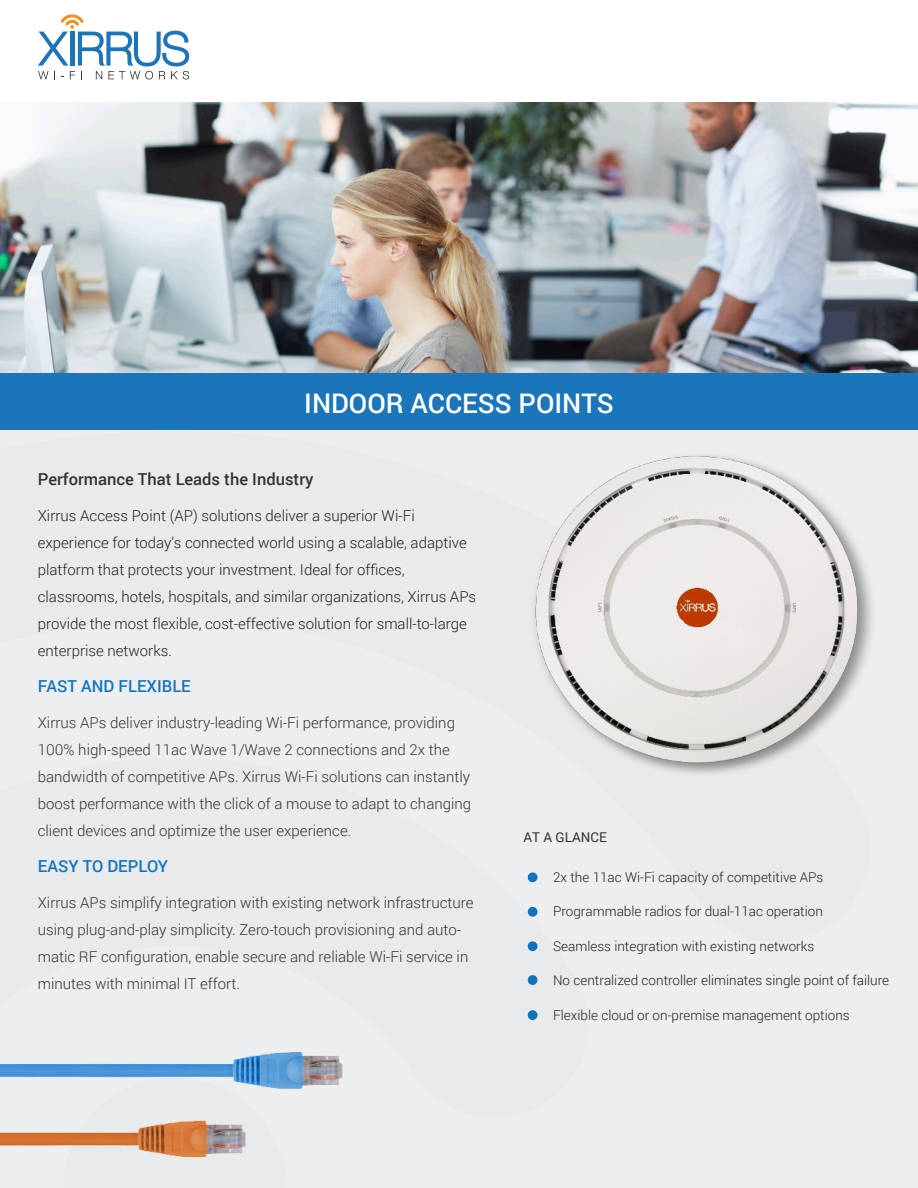
<style>
.page{position:relative;width:918px;height:1188px;background:#fff}
.page>*{position:absolute;margin:0;border:0;box-sizing:border-box;transform-origin:0 0}
.t1{font:500 27px "Roboto";color:#fff}
.t2{font:500 16.5px "Roboto";color:#323332}
.t3{font:500 16.5px "Roboto";color:#1074bc}
.t4{font:300 15px/27px "Roboto";color:#323332}
.t5{font:300 15px/27px "Roboto";color:#231f20}
.t6{font:300 13.5px "Roboto";color:#231f20}
.t7{font:13.5px "Roboto";color:#323332}
</style>
<div class="page">
<div style="left:0;top:372px;width:918px;height:59px;background:#1b75bb"></div>
<svg style="left:38px;top:14px;width:151px;height:65px"></svg>
<div style="left:0;top:430px;width:918px;height:758px;background:#edeeef"></div>
<img style="left:1px;top:102px;width:917px;height:270px">
<div style="left:528px;top:872px;width:10px;height:10px;background:#1074bc;border-radius:50%"></div>
<div style="left:528px;top:907px;width:10px;height:10px;background:#1074bc;border-radius:50%"></div>
<div style="left:528px;top:941px;width:10px;height:10px;background:#1074bc;border-radius:50%"></div>
<div style="left:528px;top:975px;width:10px;height:10px;background:#1074bc;border-radius:50%"></div>
<div style="left:528px;top:1010px;width:10px;height:10px;background:#1074bc;border-radius:50%"></div>
<img style="left:0;top:1051px;width:343px;height:38px">
<img style="left:0;top:1120px;width:246px;height:38px">
<img style="left:533px;top:455px;width:339px;height:320px">
<p class="t1" style="left:304px;top:384px;width:311px">INDOOR ACCESS POINTS</p>
<p class="t2" style="left:38px;top:468px;width:277px">Performance That Leads the Industry</p>
<p class="t5" style="left:38px;top:502px;width:378px">Xirrus Access Point (AP) solutions deliver a superior Wi-Fi</p>
<p class="t5" style="left:38px;top:529px;width:431px">experience for today’s connected world using a scalable, adaptive platform that protects your investment. Ideal for offices,</p>
<p class="t5" style="left:38px;top:583px;width:440px">classrooms, hotels, hospitals, and similar organizations, Xirrus APs provide the most flexible, cost-effective solution for small-to-large enterprise networks.</p>
<p class="t3" style="left:38px;top:675px;width:155px">FAST AND FLEXIBLE</p>
<p class="t4" style="left:38px;top:709px;width:435px">Xirrus APs deliver industry-leading Wi-Fi performance, providing 100% high-speed 11ac Wave 1/Wave 2 connections and 2x the bandwidth of competitive APs. Xirrus Wi-Fi solutions can instantly boost performance with the click of a mouse to adapt to changing client devices and optimize the user experience.</p>
<p class="t3" style="left:38px;top:855px;width:132px">EASY TO DEPLOY</p>
<p class="t4" style="left:38px;top:889px;width:437px">Xirrus APs simplify integration with existing network infrastructure using plug-and-play simplicity. Zero-touch provisioning and auto&shy;matic RF configuration, enable secure and reliable Wi-Fi service in minutes with minimal IT effort.</p>
<p class="t7" style="left:524px;top:828px;width:85px">AT A GLANCE</p>
<p class="t6" style="left:553px;top:867px;width:272px">2x the 11ac Wi-Fi capacity of competitive APs</p>
<p class="t6" style="left:553px;top:902px;width:271px">Programmable radios for dual-11ac operation</p>
<p class="t6" style="left:553px;top:936px;width:263px">Seamless integration with existing networks</p>
<p class="t6" style="left:553px;top:971px;width:338px">No centralized controller eliminates single point of failure</p>
<p class="t6" style="left:553px;top:1005px;width:298px">Flexible cloud or on-premise management options</p>
</div>
